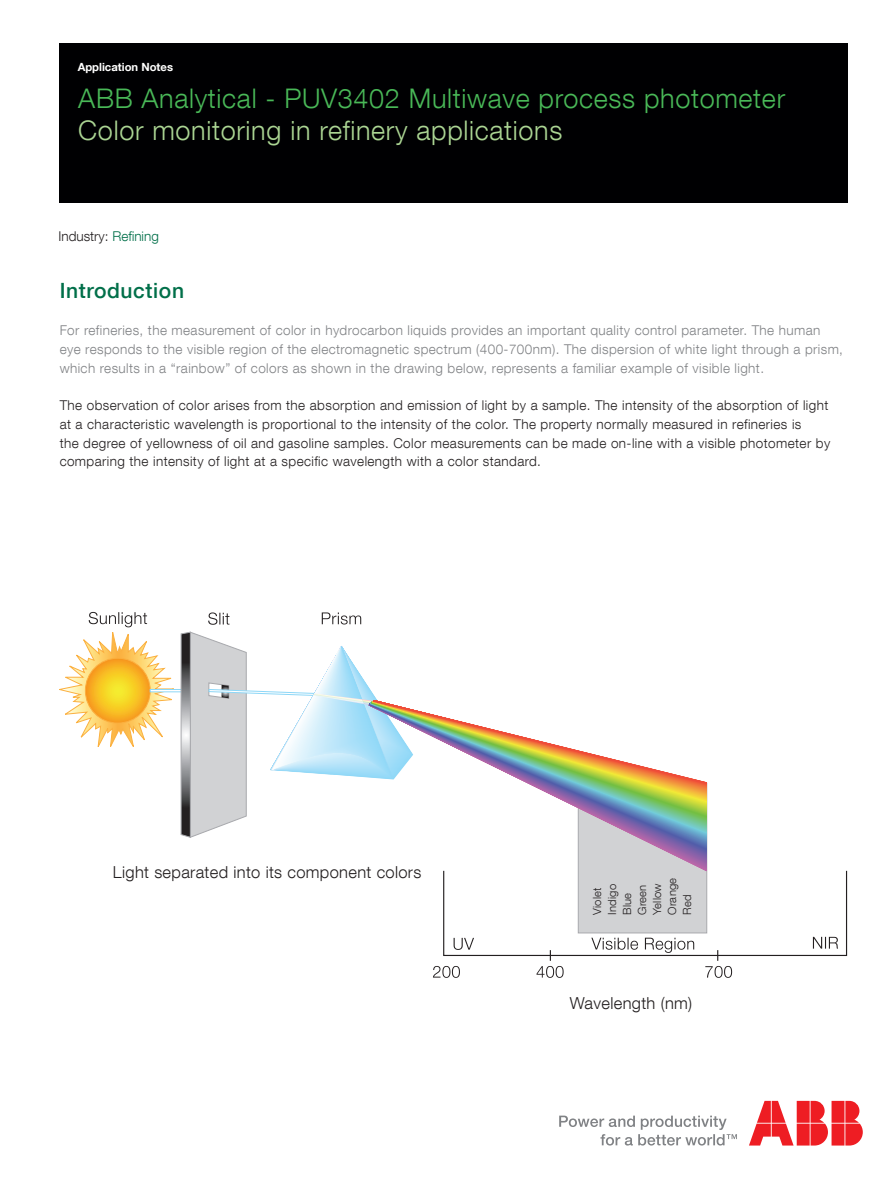
<style>
.page{position:relative;width:893px;height:1189px;background:#fff}
.page>*{position:absolute;margin:0;border:0;box-sizing:border-box;transform-origin:0 0}
.titolo_su_nero{font:300 27px/31.5px "ABB Neue Helvetica";letter-spacing:.025em;color:#49b857}
.testo_base{font:500 21px "ABB Neue Helvetica";letter-spacing:.03em;color:#006f49}
.titolo_sezione{font:300 16.5px "ABB Neue Helvetica";letter-spacing:.02em;color:#231f20}
.testo_base-2{font:300 13.5px/18.8px "ABB Neue Helvetica";letter-spacing:.03em;color:#231f20}
.testo_base-3{font:300 13.5px/18.8px "ABB Neue Helvetica";letter-spacing:.03em;color:#808285}
.ID_doc{font:300 13.5px "ABB Neue Helvetica";color:#231f20}
.titolo_sezione-2{font:300 11.25px/15px "ABB Neue Helvetica";letter-spacing:.02em;color:#231f20}
.ID_doc-2{font:700 11.25px "ABB Neue Helvetica";color:#fff}
.s1{color:#abd593}
.s2{color:#006f49}
</style>
<div class="page">
<svg style="left:559px;top:1115px;width:178px;height:30px"></svg>
<svg style="left:749px;top:1100px;width:114px;height:45px"></svg>
<div style="left:60px;top:43px;width:788px;height:160px;background:#000002"></div>
<svg style="left:433px;top:966px;width:27px;height:11px"></svg>
<svg style="left:813px;top:936px;width:25px;height:12px"></svg>
<svg style="left:591px;top:937px;width:103px;height:15px"></svg>
<div style="left:578px;top:782px;width:129px;height:150px;background:#d1d2d4;border:1px solid #a8a9ad"></div>
<svg style="left:536px;top:950px;width:28px;height:27px"></svg>
<svg style="left:705px;top:950px;width:27px;height:27px"></svg>
<svg style="left:59px;top:611px;width:648px;height:226px"></svg>
<svg style="left:454px;top:937px;width:20px;height:12px"></svg>
<p class="ID_doc-2" style="left:78px;top:60px;width:97px">Application Notes</p>
<p class="titolo_su_nero" style="left:78px;top:82px;width:708px">ABB Analytical - PUV3402 Multiwave process photometer<br><span class="s1">Color monitoring in refinery applications</span></p>
<p class="ID_doc" style="left:59px;top:228px;width:102px">Industry: <span class="s2">Refining</span></p>
<p class="testo_base" style="left:60px;top:278px;width:126px">Introduction</p>
<p class="testo_base-3" style="left:60px;top:321px;width:785px">For refineries, the measurement of color in hydrocarbon liquids provides an important quality control parameter. The human eye responds to the visible region of the electromagnetic spectrum (400-700nm). The dispersion of white light through a prism, which results in a “rainbow” of colors as shown in the drawing below, represents a familiar example of visible light.</p>
<p class="testo_base-2" style="left:60px;top:395px;width:772px">The observation of color arises from the absorption and emission of light by a sample. The intensity of the absorption of light at a characteristic wavelength is proportional to the intensity of the color. The property normally measured in refineries is<br>the degree of yellowness of oil and gasoline samples. Color measurements can be made on-line with a visible photometer by comparing the intensity of light at a specific wavelength with a color standard.</p>
<p class="titolo_sezione" style="left:113px;top:862px;width:310px">Light separated into its component colors</p>
<p class="titolo_sezione-2" style="left:589px;top:914px;width:38px;rotate:-90deg">Violet<br>Indigo<br>Blue<br>Green<br>Yellow<br>Orange<br>Red</p>
<p class="titolo_sezione" style="left:570px;top:993px;width:124px">Wavelength (nm)</p>
</div>
